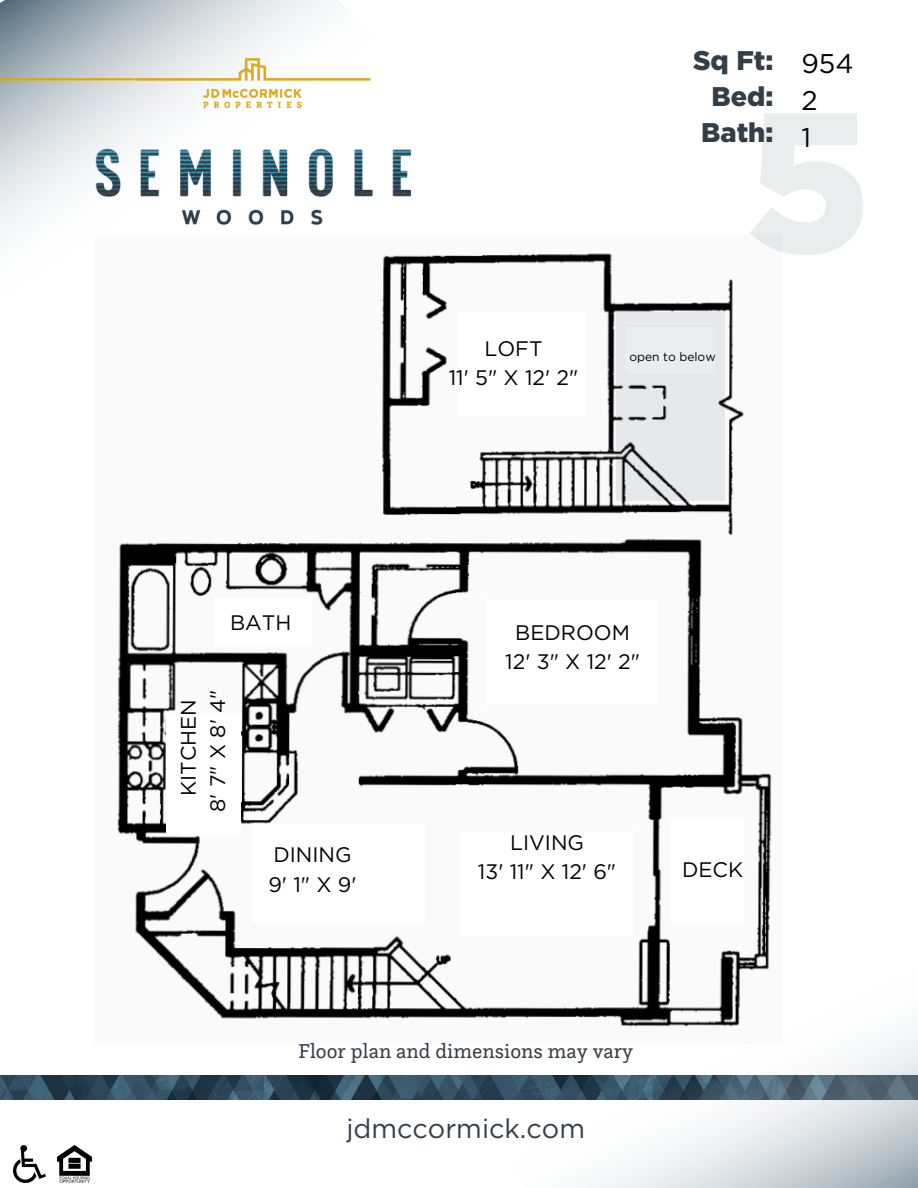
<style>
.page{position:relative;width:918px;height:1188px;background:#fff}
.page>*{position:absolute;margin:0;border:0;box-sizing:border-box;transform-origin:0 0}
.t1{font:27px "Gotham";color:#333f48}
.t2{font:900 27px/36.2px "Gotham";color:#333f48;text-align:right}
.t3{font:27px/37.2px "Gotham";color:#000}
.t4{font:21px/29.2px "Gotham";color:#000;text-align:center}
.t5{font:21px "Questa Slab";color:#333f48}
.t6{font:12px "Gotham";color:#000}
</style>
<div class="page">
<img style="left:117px;top:253px;width:655px;height:766px">
<svg style="left:0;top:0;width:400px;height:434px"></svg>
<img style="left:76px;top:146px;width:385px;height:113px">
<img style="left:76px;top:37px;width:324px;height:109px">
<hr style="left:0;top:78px;width:134px;height:2px;background:#daaa00">
<img style="left:13px;top:1145px;width:33px;height:37px">
<img style="left:57px;top:1145px;width:35px;height:37px">
<img style="left:0;top:1076px;width:487px;height:24px">
<svg style="left:487px;top:831px;width:431px;height:357px"></svg>
<div style="left:461px;top:831px;width:172px;height:106px;background:#fff"></div>
<div style="left:253px;top:824px;width:172px;height:99px;background:#fff"></div>
<div style="left:166px;top:715px;width:75px;height:120px;background:#fff"></div>
<div style="left:214px;top:599px;width:98px;height:48px;background:#fff"></div>
<div style="left:486px;top:599px;width:173px;height:105px;background:#fff"></div>
<div style="left:669px;top:817px;width:75px;height:106px;background:#fff"></div>
<svg style="left:616px;top:312px;width:109px;height:189px;background:#dddfe1"></svg>
<div style="left:459px;top:311px;width:127px;height:106px;background:#fff"></div>
<p class="t4" style="left:230px;top:607px;width:63px">BATH</p>
<p class="t4" style="left:173px;top:812px;width:124px;rotate:-90deg">KITCHEN<br>8' 7" X8' 4"</p>
<h1 class="t4" style="left:268px;top:840px;width:90px;text-align:left">DINING<br>9' 1" X 9'</h1>
<p class="t2" style="left:693px;top:44px;width:82px">Sq Ft:<br>Bed:<br>Bath:</p>
<p class="t3" style="left:801px;top:44px;width:54px">954<br>2<br>1</p>
<p class="t4" style="left:484px;top:334px;width:60px">LOFT</p>
<p class="t4" style="left:449px;top:363px;width:131px">11' 5" X 12' 2"</p>
<p class="t6" style="left:629px;top:350px;width:88px">open to below</p>
<p class="t4" style="left:505px;top:617px;width:136px">BEDROOM<br>12' 3" X 12' 2"</p>
<h1 class="t4" style="left:478px;top:828px;width:140px">LIVING<br>13' 11" X 12' 6"</h1>
<h2 class="t4" style="left:682px;top:855px;width:63px">DECK</h2>
<p class="t5" style="left:298px;top:1037px;width:337px">Floor plan and dimensions may vary</p>
<p class="t1" style="left:346px;top:1114px;width:240px">jdmccormick.com</p>
</div>
